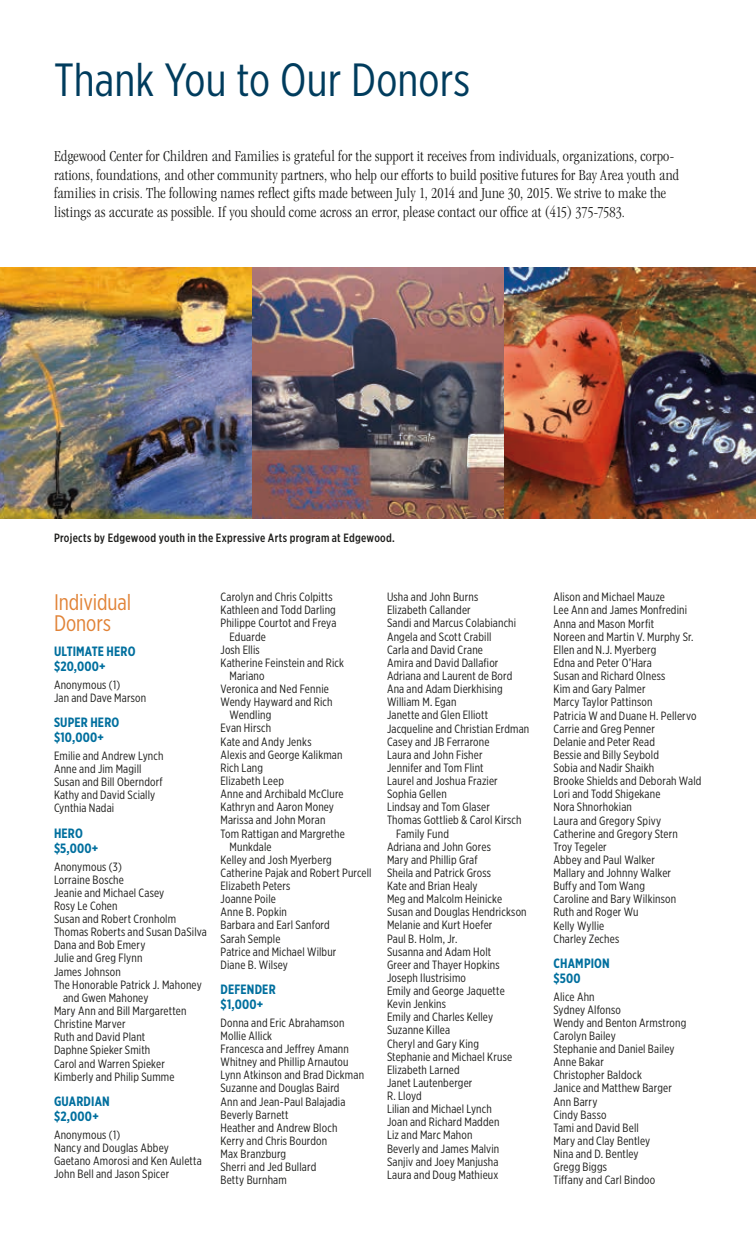
<style>
.page{position:relative;width:756px;height:1242px;background:#fff}
.page>*{position:absolute;margin:0;border:0;box-sizing:border-box;transform-origin:0 0}
.t1{font:46.5px "Gotham X Narrow";letter-spacing:.005em;color:#003c5d}
.t2{font:22.5px/21px "Gotham X Narrow";letter-spacing:-.005em;color:#e18337}
.t3{font:300 condensed 15.75px/18.8px "Garamond";letter-spacing:.01em;color:#1c1c1a}
.t4{font:700 13.5px/15px "Gotham X Narrow";letter-spacing:.015em;color:#006f9e}
.t5{font:12px/13.2px "Gotham X Narrow";letter-spacing:.015em;color:#1c1c1a}
.t6{font:500 12px "Gotham X Narrow";letter-spacing:.025em;color:#1c1c1a}
</style>
<div class="page">
<img style="left:251px;top:267px;width:505px;height:252px">
<img style="left:0;top:267px;width:251px;height:252px">
<h1 class="t1" style="left:54px;top:52px;width:417px">Thank You to Our Donors</h1>
<p class="t3" style="left:54px;top:147px;width:626px">Edgewood Center for Children and Families is grateful for the support it receives from individuals, organizations, corpo&shy;rations, foundations, and other community partners, who help our efforts to build positive futures for Bay Area youth and families in crisis. The following names reflect gifts made between July 1, 2014 and June 30, 2015. We strive to make the listings as accurate as possible. If you should come across an error, please contact our office at (415) 375-7583.</p>
<p class="t6" style="left:54px;top:531px;width:343px">Projects by Edgewood youth in the Expressive Arts program at Edgewood.</p>
<h2 class="t2" style="left:54px;top:591px;width:79px">Individual<br>Donors</h2>
<p class="t4" style="left:54px;top:644px;width:83px">ULTIMATE HERO $20,000+</p>
<p class="t5" style="left:54px;top:678px;width:94px">Anonymous (1)<br>Jan and Dave Marson</p>
<p class="t4" style="left:54px;top:715px;width:67px">SUPER HERO $10,000+</p>
<p class="t5" style="left:54px;top:749px;width:111px">Emilie and Andrew Lynch<br>Anne and Jim Magill<br>Susan and Bill Oberndorf<br>Kathy and David Scially<br>Cynthia Nadai</p>
<p class="t4" style="left:54px;top:826px;width:46px">HERO $5,000+</p>
<p class="t5" style="left:54px;top:860px;width:70px">Anonymous (3)</p>
<p class="t5" style="left:54px;top:873px;width:71px">Lorraine Bosche</p>
<p class="t5" style="left:54px;top:886px;width:112px">Jeanie and Michael Casey</p>
<p class="t5" style="left:54px;top:899px;width:65px">Rosy Le Cohen</p>
<p class="t5" style="left:54px;top:912px;width:124px">Susan and Robert Cronholm</p>
<p class="t5" style="left:54px;top:925px;width:155px">Thomas Roberts and Susan DaSilva</p>
<p class="t5" style="left:54px;top:938px;width:93px">Dana and Bob Emery</p>
<p class="t5" style="left:54px;top:951px;width:90px">Julie and Greg Flynn</p>
<p class="t5" style="left:54px;top:965px;width:68px">James Johnson</p>
<p class="t5" style="left:54px;top:978px;width:149px">The Honorable Patrick J. Mahoney</p>
<p class="t5" style="left:63px;top:991px;width:87px">and Gwen Mahoney</p>
<p class="t5" style="left:54px;top:1004px;width:134px">Mary Ann and Bill Margaretten</p>
<p class="t5" style="left:54px;top:1017px;width:73px">Christine Marver</p>
<p class="t5" style="left:54px;top:1030px;width:93px">Ruth and David Plant</p>
<p class="t5" style="left:54px;top:1043px;width:98px">Daphne Spieker Smith</p>
<p class="t5" style="left:54px;top:1057px;width:112px">Carol and Warren Spieker</p>
<p class="t5" style="left:54px;top:1070px;width:122px">Kimberly and Philip Summe</p>
<p class="t4" style="left:54px;top:1094px;width:57px">GUARDIAN $2,000+</p>
<p class="t5" style="left:54px;top:1128px;width:149px">Anonymous (1)<br>Nancy and Douglas Abbey<br>Gaetano Amorosi and Ken Auletta<br>John Bell and Jason Spicer</p>
<p class="t5" style="left:220px;top:590px;width:114px">Carolyn and Chris Colpitts</p>
<p class="t5" style="left:220px;top:603px;width:117px">Kathleen and Todd Darling</p>
<p class="t5" style="left:220px;top:616px;width:117px">Philippe Courtot and Freya</p>
<p class="t5" style="left:230px;top:630px;width:38px">Eduarde</p>
<p class="t5" style="left:220px;top:643px;width:41px">Josh Ellis</p>
<p class="t5" style="left:220px;top:656px;width:125px">Katherine Feinstein and Rick</p>
<p class="t5" style="left:230px;top:669px;width:37px">Mariano</p>
<p class="t5" style="left:220px;top:682px;width:110px">Veronica and Ned Fennie</p>
<p class="t5" style="left:220px;top:695px;width:114px">Wendy Hayward and Rich</p>
<p class="t5" style="left:230px;top:708px;width:43px">Wendling</p>
<p class="t5" style="left:220px;top:721px;width:52px">Evan Hirsch</p>
<p class="t5" style="left:220px;top:735px;width:93px">Kate and Andy Jenks</p>
<p class="t5" style="left:220px;top:748px;width:124px">Alexis and George Kalikman</p>
<p class="t5" style="left:220px;top:761px;width:44px">Rich Lang</p>
<p class="t5" style="left:220px;top:774px;width:65px">Elizabeth Leep</p>
<p class="t5" style="left:220px;top:787px;width:125px">Anne and Archibald McClure</p>
<p class="t5" style="left:220px;top:800px;width:115px">Kathryn and Aaron Money</p>
<p class="t5" style="left:220px;top:813px;width:106px">Marissa and John Moran</p>
<p class="t5" style="left:220px;top:827px;width:126px">Tom Rattigan and Margrethe</p>
<p class="t5" style="left:230px;top:840px;width:44px">Munkdale</p>
<p class="t5" style="left:220px;top:853px;width:113px">Kelley and Josh Myerberg</p>
<p class="t5" style="left:220px;top:866px;width:153px">Catherine Pajak and Robert Purcell</p>
<p class="t5" style="left:220px;top:879px;width:71px">Elizabeth Peters</p>
<p class="t5" style="left:220px;top:892px;width:57px">Joanne Poile</p>
<p class="t5" style="left:220px;top:905px;width:68px">Anne B. Popkin</p>
<p class="t5" style="left:220px;top:918px;width:111px">Barbara and Earl Sanford</p>
<p class="t5" style="left:220px;top:932px;width:62px">Sarah Semple</p>
<p class="t5" style="left:220px;top:945px;width:117px">Patrice and Michael Wilbur</p>
<p class="t5" style="left:220px;top:958px;width:69px">Diane B. Wilsey</p>
<p class="t4" style="left:220px;top:982px;width:57px">DEFENDER $1,000+</p>
<p class="t5" style="left:220px;top:1016px;width:145px">Donna and Eric Abrahamson<br>Mollie Allick<br>Francesca and Jeffrey Amann<br>Whitney and Phillip Arnautou<br>Lynn Atkinson and Brad Dickman<br>Suzanne and Douglas Baird<br>Ann and Jean-Paul Balajadia<br>Beverly Barnett<br>Heather and Andrew Bloch<br>Kerry and Chris Bourdon<br>Max Branzburg<br>Sherri and Jed Bullard<br>Betty Burnham</p>
<p class="t5" style="left:387px;top:590px;width:93px">Usha and John Burns</p>
<p class="t5" style="left:387px;top:603px;width:85px">Elizabeth Callander</p>
<p class="t5" style="left:387px;top:616px;width:131px">Sandi and Marcus Colabianchi</p>
<p class="t5" style="left:387px;top:630px;width:106px">Angela and Scott Crabill</p>
<p class="t5" style="left:387px;top:643px;width:97px">Carla and David Crane</p>
<p class="t5" style="left:387px;top:656px;width:113px">Amira and David Dallafior</p>
<p class="t5" style="left:387px;top:669px;width:127px">Adriana and Laurent de Bord</p>
<p class="t5" style="left:387px;top:682px;width:117px">Ana and Adam Dierkhising</p>
<p class="t5" style="left:387px;top:695px;width:71px">William M. Egan</p>
<p class="t5" style="left:387px;top:708px;width:103px">Janette and Glen Elliott</p>
<p class="t5" style="left:387px;top:722px;width:144px">Jacqueline and Christian Erdman</p>
<p class="t5" style="left:387px;top:735px;width:104px">Casey and JB Ferrarone</p>
<p class="t5" style="left:387px;top:748px;width:97px">Laura and John Fisher</p>
<p class="t5" style="left:387px;top:761px;width:98px">Jennifer and Tom Flint</p>
<p class="t5" style="left:387px;top:774px;width:112px">Laurel and Joshua Frazier</p>
<p class="t5" style="left:387px;top:787px;width:61px">Sophia Gellen</p>
<p class="t5" style="left:387px;top:800px;width:105px">Lindsay and Tom Glaser</p>
<p class="t5" style="left:387px;top:813px;width:136px">Thomas Gottlieb &amp; Carol Kirsch</p>
<p class="t5" style="left:396px;top:827px;width:55px">Family Fund</p>
<p class="t5" style="left:387px;top:840px;width:105px">Adriana and John Gores</p>
<p class="t5" style="left:387px;top:853px;width:92px">Mary and Phillip Graf</p>
<p class="t5" style="left:387px;top:866px;width:106px">Sheila and Patrick Gross</p>
<p class="t5" style="left:387px;top:879px;width:92px">Kate and Brian Healy</p>
<p class="t5" style="left:387px;top:892px;width:117px">Meg and Malcolm Heinicke</p>
<p class="t5" style="left:387px;top:905px;width:141px">Susan and Douglas Hendrickson</p>
<p class="t5" style="left:387px;top:918px;width:107px">Melanie and Kurt Hoefer</p>
<p class="t5" style="left:387px;top:932px;width:72px">Paul B. Holm, Jr.</p>
<p class="t5" style="left:387px;top:945px;width:106px">Susanna and Adam Holt</p>
<p class="t5" style="left:387px;top:958px;width:114px">Greer and Thayer Hopkins</p>
<p class="t5" style="left:387px;top:971px;width:81px">Joseph Ilustrisimo</p>
<p class="t5" style="left:387px;top:984px;width:119px">Emily and George Jaquette</p>
<p class="t5" style="left:387px;top:997px;width:61px">Kevin Jenkins</p>
<p class="t5" style="left:387px;top:1010px;width:108px">Emily and Charles Kelley</p>
<p class="t5" style="left:387px;top:1023px;width:65px">Suzanne Killea</p>
<p class="t5" style="left:387px;top:1037px;width:94px">Cheryl and Gary King</p>
<p class="t5" style="left:387px;top:1050px;width:127px">Stephanie and Michael Kruse</p>
<p class="t5" style="left:387px;top:1063px;width:74px">Elizabeth Larned</p>
<p class="t5" style="left:387px;top:1076px;width:87px">Janet Lautenberger</p>
<p class="t5" style="left:387px;top:1089px;width:36px">R. Lloyd</p>
<p class="t5" style="left:387px;top:1102px;width:106px">Lilian and Michael Lynch</p>
<p class="t5" style="left:387px;top:1115px;width:114px">Joan and Richard Madden</p>
<p class="t5" style="left:387px;top:1128px;width:87px">Liz and Marc Mahon</p>
<p class="t5" style="left:387px;top:1142px;width:114px">Beverly and James Malvin</p>
<p class="t5" style="left:387px;top:1155px;width:113px">Sanjiv and Joey Manjusha</p>
<p class="t5" style="left:387px;top:1168px;width:113px">Laura and Doug Mathieux</p>
<p class="t5" style="left:554px;top:590px;width:150px">Alison and Michael Mauze<br>Lee Ann and James Monfredini<br>Anna and Mason Morfit<br>Noreen and Martin V. Murphy Sr.<br>Ellen and N.J. Myerberg<br>Edna and Peter O’Hara<br>Susan and Richard Olness<br>Kim and Gary Palmer<br>Marcy Taylor Pattinson<br>Patricia W and Duane H. Pellervo<br>Carrie and Greg Penner<br>Delanie and Peter Read<br>Bessie and Billy Seybold<br>Sobia and Nadir Shaikh<br>Brooke Shields and Deborah Wald<br>Lori and Todd Shigekane<br>Nora Shnorhokian<br>Laura and Gregory Spivy<br>Catherine and Gregory Stern<br>Troy Tegeler<br>Abbey and Paul Walker<br>Mallary and Johnny Walker<br>Buffy and Tom Wang<br>Caroline and Bary Wilkinson<br>Ruth and Roger Wu<br>Kelly Wyllie<br>Charley Zeches</p>
<p class="t4" style="left:554px;top:956px;width:58px">CHAMPION $500</p>
<p class="t5" style="left:554px;top:990px;width:134px">Alice Ahn<br>Sydney Alfonso<br>Wendy and Benton Armstrong<br>Carolyn Bailey<br>Stephanie and Daniel Bailey<br>Anne Bakar<br>Christopher Baldock<br>Janice and Matthew Barger<br>Ann Barry<br>Cindy Basso<br>Tami and David Bell<br>Mary and Clay Bentley<br>Nina and D. Bentley<br>Gregg Biggs<br>Tiffany and Carl Bindoo</p>
</div>
